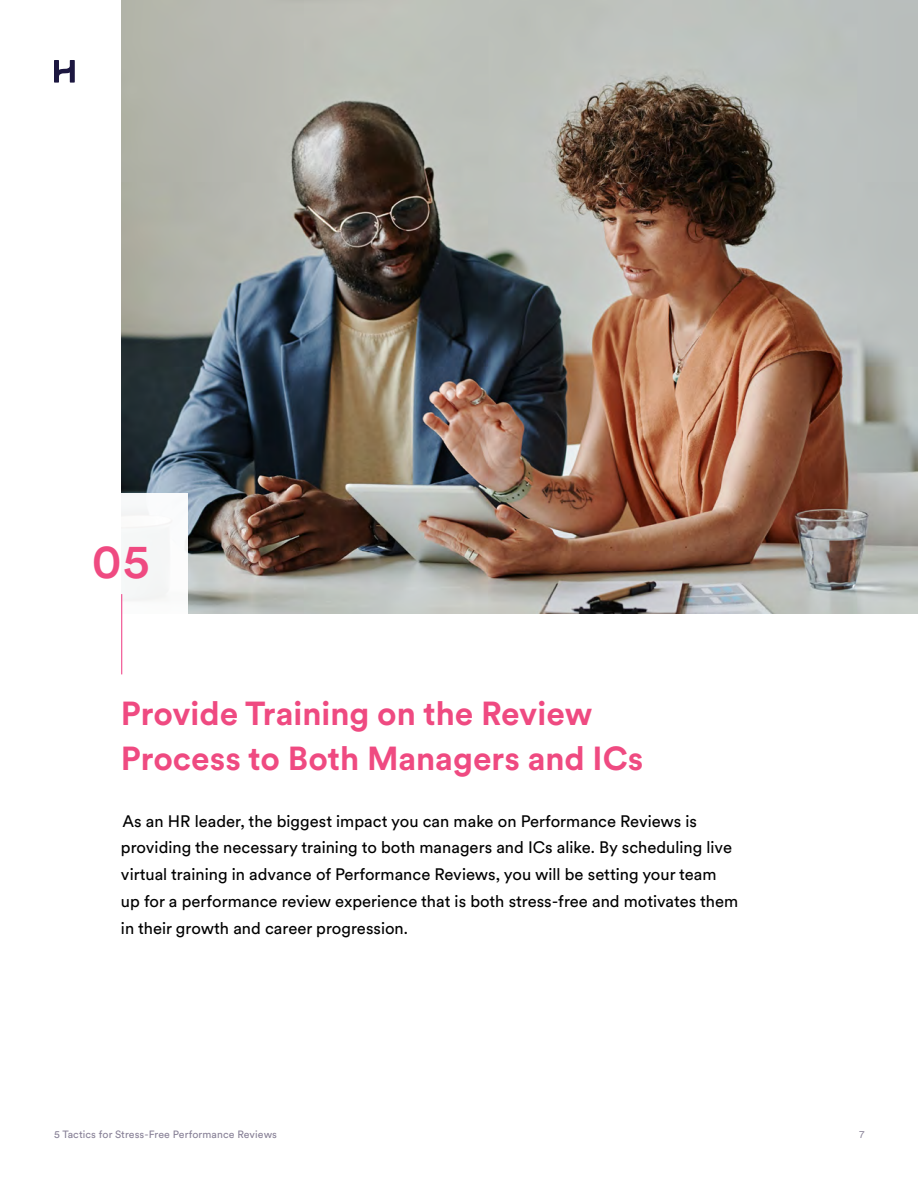
<style>
.page{position:relative;width:918px;height:1188px;background:#fff}
.page>*{position:absolute;margin:0;border:0;box-sizing:border-box;transform-origin:0 0}
.t1{font:500 48px "Circular XX";color:#ef4a81}
.t2{font:700 33px/45.6px "Circular XX";color:#ef4a81}
.t3{font:16.5px/27px "Circular XX";color:#000}
.t4{font:10.5px "Circular XX";letter-spacing:.01em;color:#888197}
.t5{font:10.5px "Circular XX";color:#888197}
</style>
<div class="page">
<svg style="left:54px;top:60px;width:21px;height:23px"></svg>
<img style="left:122px;top:0;width:796px;height:613px">
<div style="left:54px;top:493px;width:134px;height:133px;background:#fff"></div>
<hr style="left:121px;top:594px;width:1px;height:80px;background:#ee3780">
<h1 class="t1" style="left:92px;top:528px;width:60px">05</h1>
<h2 class="t2" style="left:121px;top:689px;width:524px">Provide Training on the Review<br>Process to Both Managers and ICs</h2>
<p class="t3" style="left:121px;top:806px;width:619px">As an HR leader, the biggest impact you can make on Performance Reviews is providing the necessary training to both managers and ICs alike. By scheduling live virtual training in advance of Performance Reviews, you will be setting your team up for a performance review experience that is both stress-free and motivates them in their growth and career progression.</p>
<p class="t4" style="left:54px;top:1128px;width:225px">5 Tactics for Stress-Free Performance Reviews</p>
<p class="t5" style="left:859px;top:1128px;width:7px">7</p>
</div>
